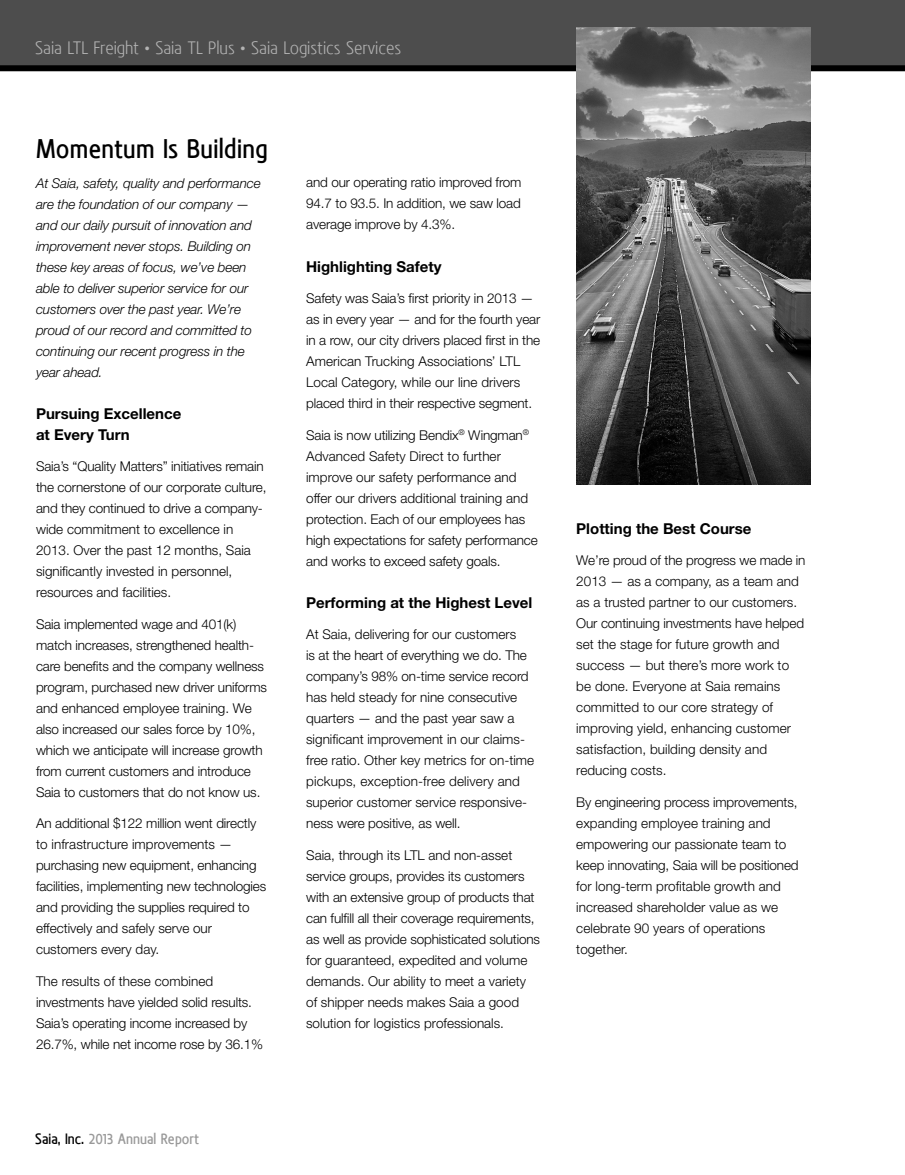
<style>
.page{position:relative;width:905px;height:1175px;background:#fff}
.page>*{position:absolute;margin:0;border:0;box-sizing:border-box;transform-origin:0 0}
.t1{font:500 27px "Beval";letter-spacing:.005em;color:#000}
.t2{font:300 18px "Beval";color:#b3b3b3}
.t3{font:700 15px/21px "Helvetica Neue LT Std";color:#000}
.t4{font:500 15px "Beval";color:#999}
.t5{font:300 13.5px/21px "Helvetica Neue LT Std";letter-spacing:-.01em;color:#000}
.t6{font:italic 300 13.5px/21px "Helvetica Neue LT Std";letter-spacing:-.01em;color:#000}
.s1{color:#000}
</style>
<div class="page">
<div style="left:0;top:0;width:904px;height:65px;background:#4d4d4d"></div>
<div style="left:0;top:65px;width:904px;height:6px;background:#000"></div>
<img style="left:576px;top:27px;width:234px;height:457px">
<h2 class="t2" style="left:35px;top:37px;width:367px">Saia LTL Freight • Saia TL Plus • Saia Logistics Services</h2>
<h1 class="t1" style="left:36px;top:133px;width:233px">Momentum Is Building</h1>
<p class="t6" style="left:36px;top:172px;width:226px">At Saia, safety, quality and performance are the foundation of our company — and our daily pursuit of innovation and improvement never stops. Building on these key areas of focus, we’ve been able to deliver superior service for our customers over the past year. We’re proud of our record and committed to continuing our recent progress in the year ahead.</p>
<p class="t3" style="left:36px;top:402px;width:147px">Pursuing Excellence at Every Turn</p>
<p class="t5" style="left:36px;top:455px;width:232px">Saia’s “Quality Matters” initiatives remain the cornerstone of our corporate culture, and they continued to drive a company&shy;wide commitment to excellence in 2013. Over the past 12 months, Saia significantly invested in personnel, resources and facilities.</p>
<p class="t5" style="left:36px;top:613px;width:232px">Saia implemented wage and 401(k) match increases, strengthened health&shy;care benefits and the company wellness program, purchased new driver uniforms and enhanced employee training. We also increased our sales force by 10%, which we anticipate will increase growth from current customers and introduce Saia to customers that do not know us.</p>
<p class="t5" style="left:36px;top:812px;width:232px">An additional $122 million went directly to infrastructure improvements — purchasing new equipment, enhancing facilities, implementing new technologies and providing the supplies required to effectively and safely serve our customers every day.</p>
<p class="t5" style="left:36px;top:970px;width:228px">The results of these combined investments have yielded solid results.<br>Saia’s operating income increased by 26.7%, while net income rose by 36.1%</p>
<p class="t4" style="left:35px;top:1130px;width:165px"><span class="s1">Saia, Inc.</span> 2013 Annual Report</p>
<p class="t5" style="left:306px;top:172px;width:217px;text-align:justify">and our operating ratio improved from 94.7 to 93.5. In addition, we saw load average improve by 4.3%.</p>
<p class="t3" style="left:306px;top:255px;width:137px">Highlighting Safety</p>
<p class="t5" style="left:306px;top:287px;width:236px">Safety was Saia’s first priority in 2013 — as in every year — and for the fourth year in a row, our city drivers placed first in the American Trucking Associations’ LTL Local Category, while our line drivers placed third in their respective segment.</p>
<p class="t5" style="left:306px;top:424px;width:233px">Saia is now utilizing Bendix<sup>®</sup> Wingman<sup>® </sup>Advanced Safety Direct to further improve our safety performance and offer our drivers additional training and protection. Each of our employees has high expectations for safety performance and works to exceed safety goals.</p>
<p class="t3" style="left:306px;top:591px;width:228px">Performing at the Highest Level</p>
<p class="t5" style="left:306px;top:623px;width:229px">At Saia, delivering for our customers<br>is at the heart of everything we do. The company’s 98% on-time service record has held steady for nine consecutive quarters — and the past year saw a significant improvement in our claims&shy;free ratio. Other key metrics for on-time pickups, exception-free delivery and superior customer service responsive&shy;ness were positive, as well.</p>
<p class="t5" style="left:306px;top:844px;width:235px">Saia, through its LTL and non-asset service groups, provides its customers with an extensive group of products that can fulfill all their coverage requirements, as well as provide sophisticated solutions for guaranteed, expedited and volume demands. Our ability to meet a variety of shipper needs makes Saia a good solution for logistics professionals.</p>
<p class="t3" style="left:576px;top:517px;width:177px">Plotting the Best Course</p>
<p class="t5" style="left:576px;top:549px;width:231px">We’re proud of the progress we made in 2013 — as a company, as a team and as a trusted partner to our customers.<br>Our continuing investments have helped set the stage for future growth and success — but there’s more work to be done. Everyone at Saia remains committed to our core strategy of improving yield, enhancing customer satisfaction, building density and reducing costs.</p>
<p class="t5" style="left:576px;top:791px;width:224px">By engineering process improvements, expanding employee training and empowering our passionate team to keep innovating, Saia will be positioned for long-term profitable growth and increased shareholder value as we celebrate 90 years of operations together.</p>
</div>
